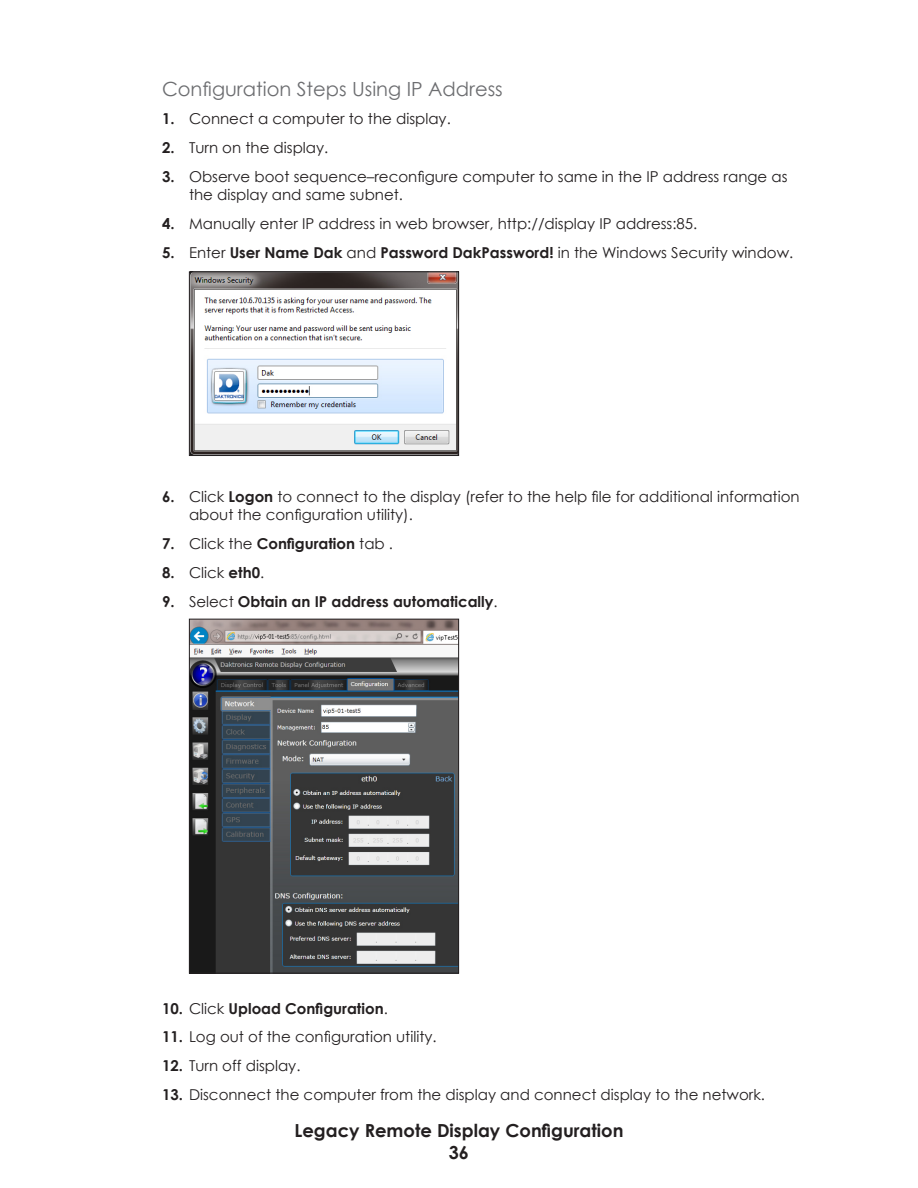
<style>
.page{position:relative;width:918px;height:1188px;background:#fff}
.page>*{position:absolute;margin:0;border:0;box-sizing:border-box;transform-origin:0 0}
.Heading_4{font:19.5px "Century Gothic";color:#6c6d70}
.t1{font:700 18px/22.5px "Century Gothic";color:#231f20;text-align:center}
.t2{font:15px/18px "Century Gothic";color:#231f20}
.t3{font:700 15px "Century Gothic";color:#231f20}
.s1{font-weight:700}
.s2{font-weight:400}
</style>
<div class="page">
<img style="left:191px;top:274px;width:266px;height:180px">
<div style="left:189px;top:272px;width:270px;height:184px;border:1px solid #231f20"></div>
<img style="left:191px;top:621px;width:266px;height:351px">
<div style="left:189px;top:619px;width:270px;height:355px;border:1px solid #231f20"></div>
<p class="Heading_4" style="left:162px;top:75px;width:342px">Configuration Steps Using IP Address</p>
<p class="t2" style="left:162px;top:110px;width:290px"><span class="s1">1.</span> Connect a computer to the display.</p>
<p class="t2" style="left:162px;top:139px;width:168px"><span class="s1">2.</span> Turn on the display.</p>
<p class="t2" style="left:189px;top:167px;width:600px;text-indent:-27px"><span class="s1">3.</span> Observe boot sequence–reconfigure computer to same in the IP address range as the display and same subnet.</p>
<p class="t2" style="left:162px;top:214px;width:537px"><span class="s1">4.</span> Manually enter IP address in web browser, http://display IP address:85.</p>
<p class="t2" style="left:162px;top:243px;width:633px"><span class="s1">5.</span> Enter <span class="s1">User Name Dak</span> and <span class="s1">Password DakPassword!</span> in the Windows Security window.</p>
<p class="t2" style="left:189px;top:488px;width:612px;text-indent:-27px"><span class="s1">6.</span> Click <span class="s1">Logon</span> to connect to the display (refer to the help file for additional information about the configuration utility).</p>
<p class="t3" style="left:162px;top:532px;width:233px">7. <span class="s2">Click the</span> Configuration <span class="s2">tab .</span></p>
<p class="t3" style="left:162px;top:561px;width:104px">8. <span class="s2">Click</span> eth0<span class="s2">.</span></p>
<p class="t3" style="left:162px;top:590px;width:337px">9. <span class="s2">Select</span> Obtain an IP address automatically<span class="s2">.</span></p>
<p class="t3" style="left:162px;top:997px;width:227px">10. <span class="s2">Click</span> Upload Configuration<span class="s2">.</span></p>
<p class="t2" style="left:162px;top:1028px;width:276px"><span class="s1">11.</span> Log out of the configuration utility.</p>
<p class="t2" style="left:162px;top:1057px;width:140px"><span class="s1">12.</span> Turn off display.</p>
<p class="t2" style="left:162px;top:1085px;width:605px"><span class="s1">13.</span> Disconnect the computer from the display and connect display to the network.</p>
<p class="t1" style="left:294px;top:1118px;width:331px">Legacy Remote Display Configuration<br>36</p>
</div>
